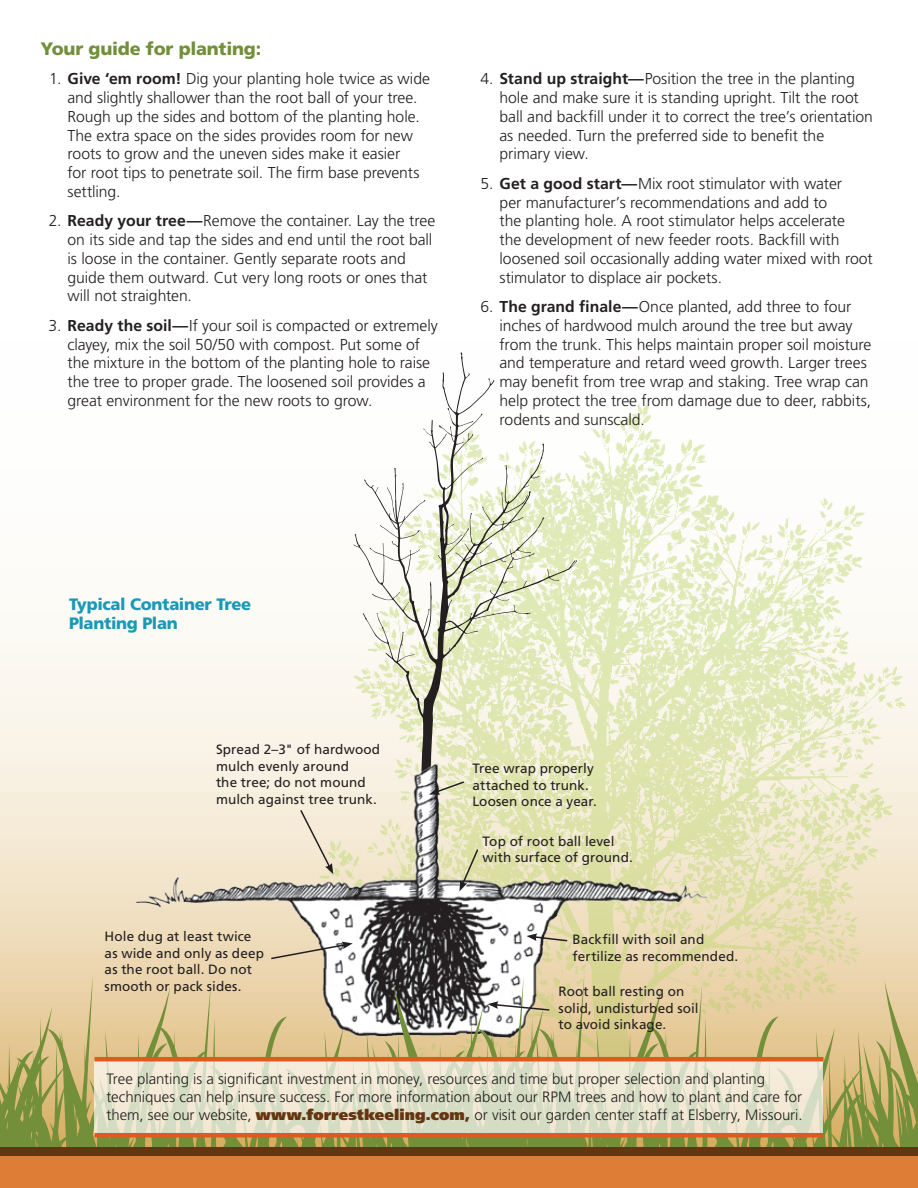
<style>
.page{position:relative;width:918px;height:1188px;background:#fff}
.page>*{position:absolute;margin:0;border:0;box-sizing:border-box;transform-origin:0 0}
.t1{font:900 18px "Frutiger";letter-spacing:-.015em;color:#738f3a}
.text{font:900 16.5px/18.8px "Frutiger";letter-spacing:-.02em;color:#1999b6}
.text_numbered{font:300 15.75px/18.8px "Frutiger";letter-spacing:-.005em;color:#231f20}
.text-2{font:300 15px/18px "Frutiger";color:#231f20}
.description{font:13.5px/16.5px "Frutiger";letter-spacing:.01em;color:#231f20}
.text_instruction{font:13.5px/16.5px "Frutiger";letter-spacing:.005em;color:#231f20}
.s1{font-weight:700}
.s2{font-weight:900;color:#653512}
</style>
<div class="page">
<svg style="left:0;top:625px;width:918px;height:350px"></svg>
<img style="left:315px;top:404px;width:593px;height:571px">
<svg style="left:353px;top:352px;width:224px;height:407px"></svg>
<img style="left:133px;top:759px;width:580px;height:216px">
<svg style="left:0;top:975px;width:918px;height:173px;background:#c4b783"></svg>
<svg style="left:94px;top:1061px;width:730px;height:72px;background:#e4e2cb"></svg>
<hr style="left:94px;top:1057px;width:730px;height:4px;background:#db5c1c">
<hr style="left:94px;top:1133px;width:730px;height:4px;background:#db5c1c">
<svg style="left:429px;top:780px;width:37px;height:15px"></svg>
<svg style="left:459px;top:848px;width:21px;height:43px"></svg>
<svg style="left:299px;top:808px;width:34px;height:66px;background:#e7ddc9"></svg>
<svg style="left:270px;top:942px;width:83px;height:18px"></svg>
<svg style="left:488px;top:1001px;width:63px;height:11px"></svg>
<svg style="left:526px;top:933px;width:43px;height:9px"></svg>
<div style="left:0;top:1152px;width:918px;height:36px;background:#de7e36"></div>
<div style="left:0;top:1148px;width:918px;height:8px;background:#653512"></div>
<p class="t1" style="left:40px;top:37px;width:222px">Your guide for planting:</p>
<p class="text_numbered" style="left:68px;top:69px;width:364px;text-indent:-18px">1. <span class="s1">Give ‘em room!</span> Dig your planting hole twice as wide and slightly shallower than the root ball of your tree.<br>Rough up the sides and bottom of the planting hole.<br>The extra space on the sides provides room for new roots to grow and the uneven sides make it easier<br>for root tips to penetrate soil. The firm base prevents settling.</p>
<p class="text_numbered" style="left:68px;top:212px;width:369px;text-indent:-19px">2. <span class="s1">Ready your tree—</span>Remove the container. Lay the tree on its side and tap the sides and end until the root ball is loose in the container. Gently separate roots and guide them outward. Cut very long roots or ones that will not straighten.</p>
<p class="text_numbered" style="left:68px;top:316px;width:372px;text-indent:-19px">3. <span class="s1">Ready the soil—</span>If your soil is compacted or extremely clayey, mix the soil 50/50 with compost. Put some of the mixture in the bottom of the planting hole to raise the tree to proper grade. The loosened soil provides a great environment for the new roots to grow.</p>
<p class="text_numbered" style="left:500px;top:69px;width:375px;text-indent:-19px">4. <span class="s1">Stand up straight—</span>Position the tree in the planting hole and make sure it is standing upright. Tilt the root ball and backfill under it to correct the tree’s orientation as needed. Turn the preferred side to benefit the primary view.</p>
<p class="text_numbered" style="left:500px;top:174px;width:375px;text-indent:-19px">5. <span class="s1">Get a good start—</span>Mix root stimulator with water<br>per manufacturer’s recommendations and add to<br>the planting hole. A root stimulator helps accelerate<br>the development of new feeder roots. Backfill with loosened soil occasionally adding water mixed with root stimulator to displace air pockets.</p>
<p class="text_numbered" style="left:500px;top:297px;width:373px;text-indent:-19px">6. <span class="s1">The grand finale—</span>Once planted, add three to four inches of hardwood mulch around the tree but away from the trunk. This helps maintain proper soil moisture and temperature and retard weed growth. Larger trees may benefit from tree wrap and staking. Tree wrap can help protect the tree from damage due to deer, rabbits, rodents and sunscald.</p>
<p class="text" style="left:69px;top:594px;width:184px">Typical Container Tree<br>Planting Plan</p>
<p class="text_instruction" style="left:216px;top:741px;width:166px">Spread 2–3" of hardwood mulch evenly around<br>the tree; do not mound mulch against tree trunk.</p>
<p class="description" style="left:105px;top:928px;width:161px">Hole dug at least twice as wide and only as deep as the root ball. Do not smooth or pack sides.</p>
<p class="description" style="left:472px;top:760px;width:126px">Tree wrap properly attached to trunk.<br>Loosen once a year.</p>
<p class="description" style="left:483px;top:833px;width:152px">Top of root ball level with surface of ground.</p>
<p class="description" style="left:573px;top:931px;width:167px">Backfill with soil and fertilize as recommended.</p>
<p class="description" style="left:559px;top:983px;width:142px">Root ball resting on solid, undisturbed soil to avoid sinkage.</p>
<p class="text-2" style="left:106px;top:1070px;width:698px">Tree planting is a significant investment in money, resources and time but proper selection and planting techniques can help insure success. For more information about our RPM trees and how to plant and care for them, see our website, <span class="s2">www.forrestkeeling.com,</span> or visit our garden center staff at Elsberry, Missouri.</p>
</div>
